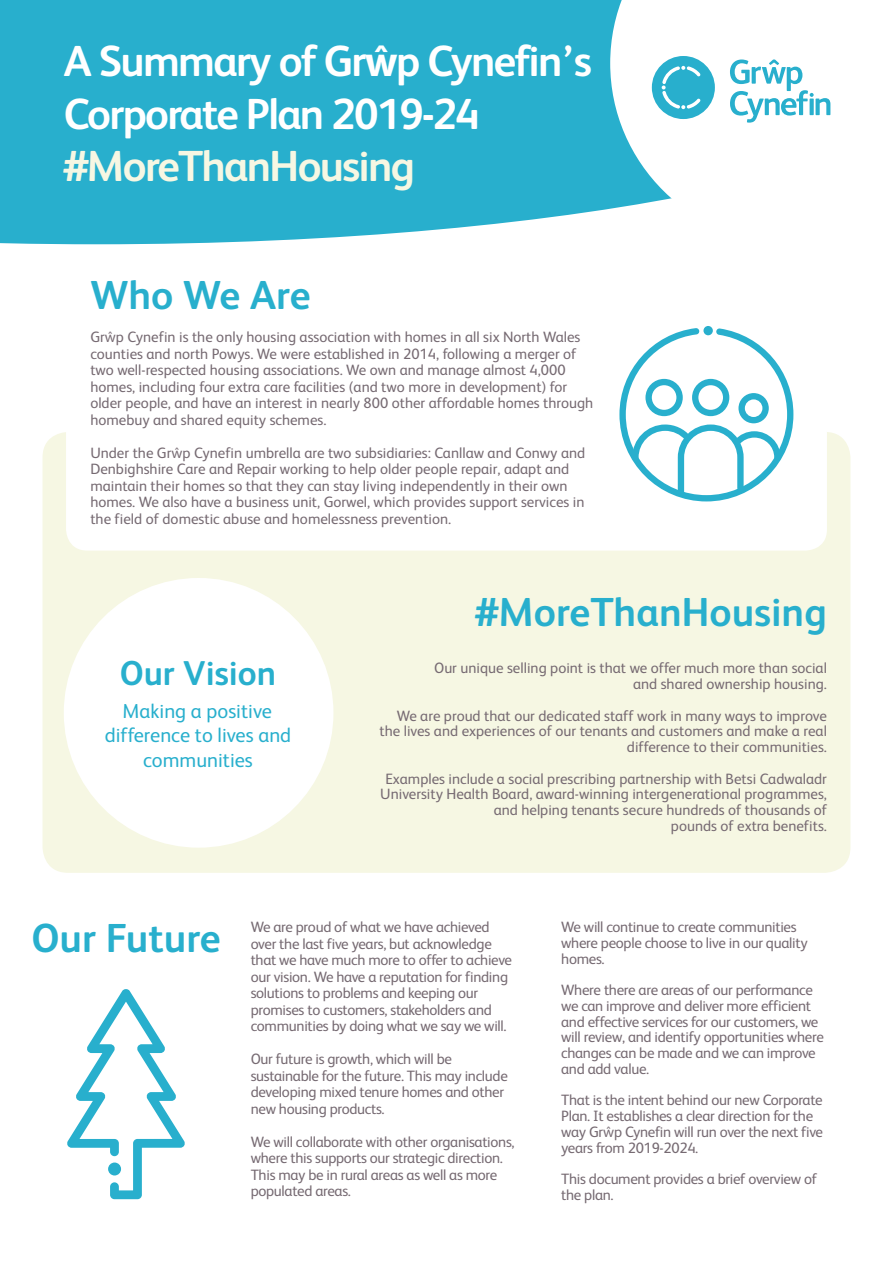
<style>
.page{position:relative;width:893px;height:1263px;background:#fff}
.page>*{position:absolute;margin:0;border:0;box-sizing:border-box;transform-origin:0 0}
.t1{font:700 43.5px "FS Albert";letter-spacing:-.04em;color:#fff}
.t2{font:700 43.5px "FS Albert";letter-spacing:-.04em;color:#f6f7e3}
.t3{font:700 40.5px "FS Albert";color:#28afcd}
.t4{font:700 34.5px "FS Albert";color:#28afcd}
.t5{font:20.25px/24.3px "FS Albert";color:#28afcd;text-align:center}
.t6{font:15px/16.5px "FS Albert";letter-spacing:-.005em;color:#766a72}
.s1{font-family:"Myriad Pro"}
</style>
<div class="page">
<div style="left:43px;top:432px;width:807px;height:441px;background:#f6f7e3;border-radius:26px"></div>
<div style="left:66px;top:297px;width:761px;height:254px;background:#fff;border-radius:21px"></div>
<div style="left:0;top:0;width:610px;height:244px;background:#28afcd"></div>
<div style="left:64px;top:578px;width:269px;height:270px;background:#fff;border-radius:50%"></div>
<svg style="left:703px;top:326px;width:10px;height:9px"></svg>
<svg style="left:619px;top:328px;width:174px;height:173px"></svg>
<svg style="left:67px;top:989px;width:118px;height:210px"></svg>
<svg style="left:610px;top:0;width:221px;height:209px"></svg>
<svg style="left:730px;top:60px;width:100px;height:63px"></svg>
<svg style="left:652px;top:56px;width:63px;height:63px"></svg>
<p class="t1" style="left:64px;top:36px;width:530px">A Summary of Gr<span class="s1">ŵ</span>p Cynefin’s</p>
<p class="t1" style="left:64px;top:88px;width:418px">Corporate Plan 2019-24</p>
<p class="t2" style="left:64px;top:141px;width:353px">#MoreThanHousing</p>
<p class="t3" style="left:90px;top:272px;width:222px">Who We Are</p>
<p class="t6" style="left:90px;top:329px;width:504px">Gr<span class="s1">ŵ</span>p Cynefin is the only housing association with homes in all six North Wales counties and north Powys. We were established in 2014, following a merger of two well-respected housing associations. We own and manage almost 4,000 homes, including four extra care facilities (and two more in development) for older people, and have an interest in nearly 800 other affordable homes through homebuy and shared equity schemes.</p>
<p class="t6" style="left:90px;top:444px;width:496px">Under the Gr<span class="s1">ŵ</span>p Cynefin umbrella are two subsidiaries: Canllaw and Conwy and Denbighshire Care and Repair working to help older people repair, adapt and maintain their homes so that they can stay living independently in their own homes. We also have a business unit, Gorwel, which provides support services in the field of domestic abuse and homelessness prevention.</p>
<p class="t4" style="left:120px;top:654px;width:158px">Our Vision</p>
<p class="t5" style="left:105px;top:699px;width:188px">Making a positive difference to lives and communities</p>
<p class="t3" style="left:476px;top:589px;width:353px">#MoreThanHousing</p>
<p class="t6" style="left:434px;top:660px;width:394px">Our unique selling point is that we offer much more than social</p>
<p class="t6" style="left:633px;top:675px;width:195px">and shared ownership housing.</p>
<p class="t6" style="left:379px;top:707px;width:449px;line-height:15.8px;text-align:right">We are proud that our dedicated staff work in many ways to improve the lives and experiences of our tenants and customers and make a real difference to their communities.</p>
<p class="t6" style="left:380px;top:770px;width:448px;line-height:15.8px;text-align:right">Examples include a social prescribing partnership with Betsi Cadwaladr University Health Board, award-winning intergenerational programmes, and helping tenants secure hundreds of thousands of<br>pounds of extra benefits.</p>
<p class="t3" style="left:31px;top:914px;width:191px">Our Future</p>
<p class="t6" style="left:251px;top:919px;width:263px">We are proud of what we have achieved over the last five years, but acknowledge that we have much more to offer to achieve our vision. We have a reputation for finding solutions to problems and keeping our promises to customers, stakeholders and communities by doing what we say we will.</p>
<p class="t6" style="left:251px;top:1051px;width:203px">Our future is growth, which will be</p>
<p class="t6" style="left:251px;top:1067px;width:259px">sustainable for the future. This may include developing mixed tenure homes and other new housing products.</p>
<p class="t6" style="left:251px;top:1133px;width:265px">We will collaborate with other organisations, where this supports our strategic direction.<br>This may be in rural areas as well as more populated areas.</p>
<p class="t6" style="left:561px;top:919px;width:248px;line-height:15.8px">We will continue to create communities where people choose to live in our quality homes.</p>
<p class="t6" style="left:561px;top:982px;width:264px;line-height:15.8px">Where there are areas of our performance we can improve and deliver more efficient and effective services for our customers, we will review, and identify opportunities where changes can be made and we can improve and add value.</p>
<p class="t6" style="left:561px;top:1092px;width:263px;line-height:15.8px">That is the intent behind our new Corporate Plan. It establishes a clear direction for the way Gr<span class="s1">ŵ</span>p Cynefin will run over the next five years from 2019-2024.</p>
<p class="t6" style="left:561px;top:1171px;width:257px;line-height:15.8px">This document provides a brief overview of the plan.</p>
</div>
